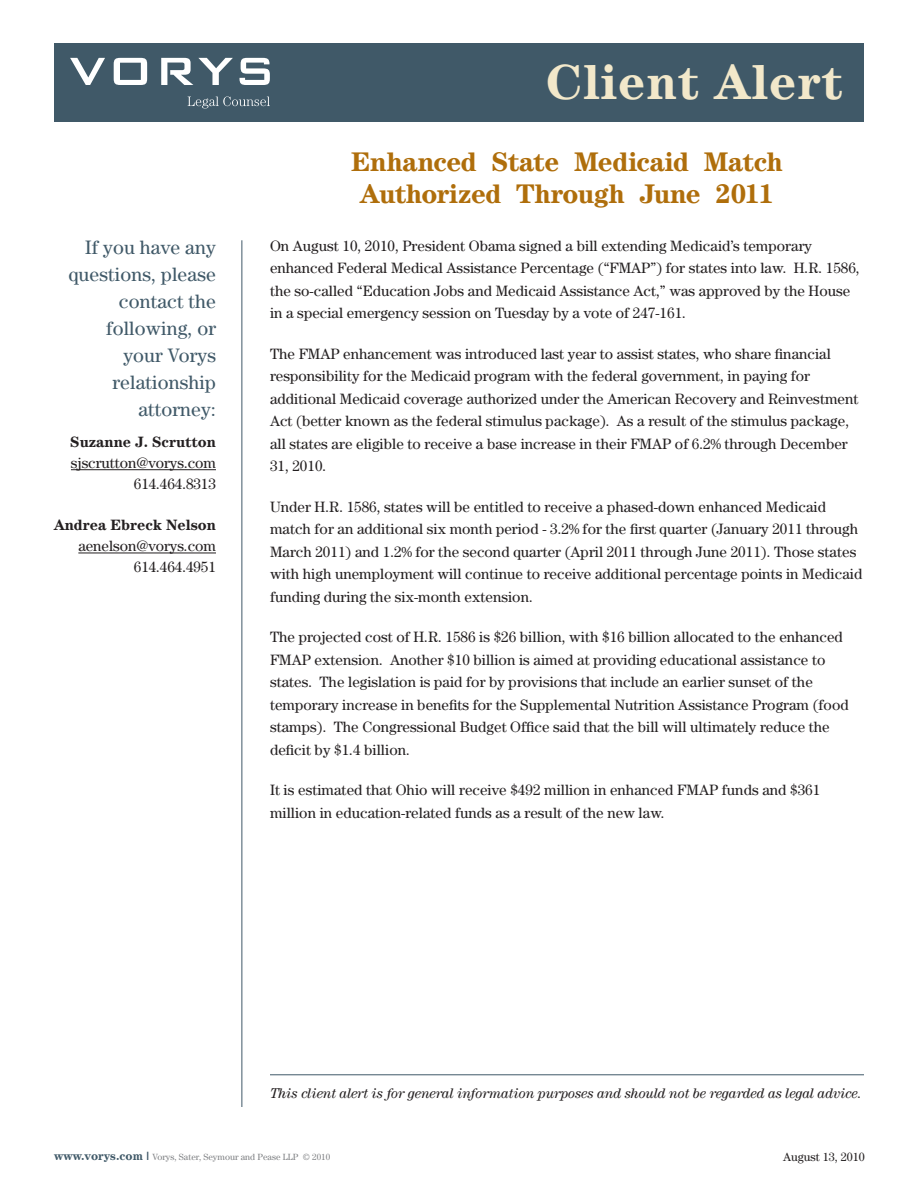
<style>
.page{position:relative;width:918px;height:1188px;background:#fff}
.page>*{position:absolute;margin:0;border:0;box-sizing:border-box;transform-origin:0 0}
.Section_Header{font:700 49.5px "Century";letter-spacing:.02em;color:#f2e8ca}
.Heading{font:700 27px/32.4px "Century";letter-spacing:-.015em;color:#af6e0b;text-align:center}
.Callout{font:19.5px/27px "Century";letter-spacing:.005em;color:#405968;text-align:right}
.Body_Text{font:15px/22.5px "Century";color:#231f20}
.Callout-2{font:15px "Century";letter-spacing:-.005em;color:#231f20}
.Callout-3{font:700 15px "Century";color:#231f20}
.Body_Text-2{font:italic 14.25px "Century";letter-spacing:-.01em;color:#231f20}
.t1{font:12px "Century";color:#231f20}
.Footer-VSSP_copyrigh{font:9px "Century";color:#808285}
.s1{font-weight:700;font-size:12px;color:#405968}
</style>
<div class="page">
<div style="left:54px;top:44px;width:810px;height:78px;background:#405968"></div>
<svg style="left:188px;top:96px;width:82px;height:13px"></svg>
<svg style="left:70px;top:58px;width:35px;height:27px"></svg>
<svg style="left:161px;top:58px;width:72px;height:27px"></svg>
<svg style="left:240px;top:58px;width:30px;height:27px"></svg>
<svg style="left:114px;top:58px;width:33px;height:27px"></svg>
<hr style="left:71px;top:469px;width:145px;height:1px;background:#231f20">
<hr style="left:78px;top:553px;width:138px;height:1px;background:#231f20">
<hr style="left:242px;top:240px;width:1px;height:867px;background:#405968">
<hr style="left:270px;top:1074px;width:594px;height:1px;background:#405968">
<p class="Section_Header" style="left:546px;top:52px;width:298px">Client Alert</p>
<p class="Callout" style="left:69px;top:233px;width:149px">If you have any questions, please contact the following, or your Vorys relationship attorney:</p>
<p class="Callout-3" style="left:70px;top:433px;width:147px">Suzanne J. Scrutton</p>
<p class="Callout-2" style="left:71px;top:454px;width:147px">sjscrutton@vorys.com</p>
<p class="Callout-2" style="left:134px;top:475px;width:84px">614.464.8313</p>
<p class="Callout-3" style="left:54px;top:516px;width:164px">Andrea Ebreck Nelson</p>
<p class="Callout-2" style="left:78px;top:538px;width:139px">aenelson@vorys.com</p>
<p class="Callout-2" style="left:134px;top:559px;width:84px">614.464.4951</p>
<p class="Heading" style="left:351px;top:145px;width:433px">Enhanced State Medicaid Match<br>Authorized Through June 2011</p>
<p class="Body_Text" style="left:270px;top:234px;width:591px">On August 10, 2010, President Obama signed a bill extending Medicaid’s temporary enhanced Federal Medical Assistance Percentage (“FMAP”) for states into law. H.R. 1586, the so-called “Education Jobs and Medicaid Assistance Act,” was approved by the House in a special emergency session on Tuesday by a vote of 247-161.</p>
<p class="Body_Text" style="left:270px;top:342px;width:590px">The FMAP enhancement was introduced last year to assist states, who share financial responsibility for the Medicaid program with the federal government, in paying for additional Medicaid coverage authorized under the American Recovery and Reinvestment Act (better known as the federal stimulus package). As a result of the stimulus package, all states are eligible to receive a base increase in their FMAP of 6.2% through December 31, 2010.</p>
<p class="Body_Text" style="left:270px;top:495px;width:594px">Under H.R. 1586, states will be entitled to receive a phased-down enhanced Medicaid match for an additional six month period - 3.2% for the first quarter (January 2011 through March 2011) and 1.2% for the second quarter (April 2011 through June 2011). Those states with high unemployment will continue to receive additional percentage points in Medicaid funding during the six-month extension.</p>
<p class="Body_Text" style="left:270px;top:625px;width:580px">The projected cost of H.R. 1586 is $26 billion, with $16 billion allocated to the enhanced FMAP extension. Another $10 billion is aimed at providing educational assistance to states. The legislation is paid for by provisions that include an earlier sunset of the temporary increase in benefits for the Supplemental Nutrition Assistance Program (food stamps). The Congressional Budget Office said that the bill will ultimately reduce the deficit by $1.4 billion.</p>
<p class="Body_Text" style="left:270px;top:778px;width:552px">It is estimated that Ohio will receive $492 million in enhanced FMAP funds and $361 million in education-related funds as a result of the new law.</p>
<p class="Body_Text-2" style="left:270px;top:1085px;width:593px">This client alert is for general information purposes and should not be regarded as legal advice.</p>
<p class="Footer-VSSP_copyrigh" style="left:54px;top:1152px;width:278px"><span class="s1">www.vorys.com |</span> Vorys, Sater, Seymour and Pease LLP © 2010</p>
<p class="t1" style="left:783px;top:1149px;width:83px">August 13, 2010</p>
</div>
